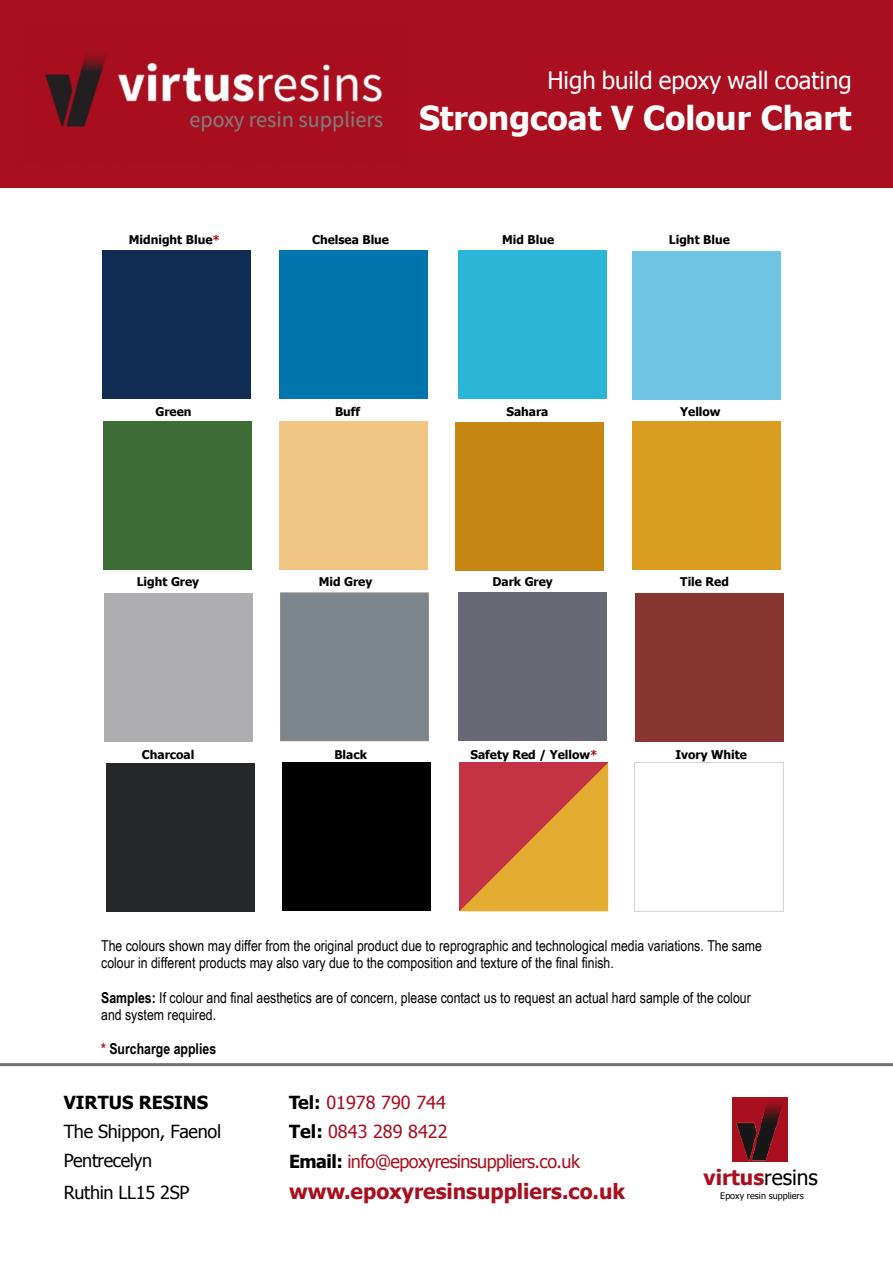
<style>
.page{position:relative;width:893px;height:1263px;background:#fff}
.page>*{position:absolute;margin:0;border:0;box-sizing:border-box;transform-origin:0 0}
.t1{font:700 33px "Tahoma";color:#fff}
.t2{font:24px "Tahoma";color:#fff}
.t3{font:700 21px "Tahoma";color:#a90f1e}
.t4{font:18px/29.2px "Tahoma";letter-spacing:-.03em;color:#a90f1e}
.t5{font:18px/29.2px "Tahoma";letter-spacing:-.015em;color:#000}
.t6{font:700 18px "Tahoma";color:#000}
.t7{font:15px/17.2px "Arial Narrow";color:#000}
.t8{font:700 15px "Arial Narrow";color:#000}
.t9{font:700 12px "Tahoma";color:#000}
.t10{font:9px "Tahoma";color:#000}
.s1{color:#a90f1e}
.s2{font-weight:700}
.s3{font-weight:700;color:#000}
.s4{font-weight:400;color:#000}
</style>
<div class="page">
<div style="left:0;top:0;width:893px;height:187px;background:#a90f1e"></div>
<div style="left:458px;top:250px;width:148px;height:149px;background:#2bb5d7"></div>
<div style="left:280px;top:250px;width:148px;height:149px;background:#0075ad"></div>
<div style="left:102px;top:250px;width:149px;height:149px;background:#102c52"></div>
<div style="left:632px;top:251px;width:149px;height:149px;background:#70c4e4"></div>
<div style="left:632px;top:421px;width:149px;height:149px;background:#da9d20"></div>
<div style="left:455px;top:422px;width:149px;height:148px;background:#c88613"></div>
<div style="left:279px;top:421px;width:149px;height:149px;background:#f1c584"></div>
<div style="left:103px;top:421px;width:149px;height:149px;background:#3d6d34"></div>
<div style="left:635px;top:593px;width:149px;height:148px;background:#89352f"></div>
<div style="left:458px;top:592px;width:149px;height:149px;background:#686974"></div>
<div style="left:280px;top:592px;width:149px;height:149px;background:#7d868c;border:1px solid #8f8883"></div>
<div style="left:104px;top:593px;width:149px;height:149px;background:#aeadaf"></div>
<div style="left:106px;top:763px;width:149px;height:149px;background:#252729"></div>
<div style="left:282px;top:762px;width:149px;height:149px;background:#000"></div>
<svg style="left:459px;top:762px;width:149px;height:149px;background:#d36f39"></svg>
<hr style="left:0;top:1063px;width:893px;height:3px;background:#707372">
<div style="left:634px;top:762px;width:149px;height:149px;background:#fff;border:1px solid #d3d2cd"></div>
<img style="left:44px;top:53px;width:339px;height:79px">
<div style="left:732px;top:1097px;width:56px;height:65px;background:#a90f1e"></div>
<img style="left:736px;top:1102px;width:47px;height:59px">
<h2 class="t2" style="left:547px;top:71px;width:306px">High build epoxy wall coating</h2>
<h1 class="t1" style="left:419px;top:105px;width:434px">Strongcoat V Colour Chart</h1>
<p class="t9" style="left:129px;top:235px;width:93px">Midnight Blue<span class="s1">*</span></p>
<p class="t9" style="left:312px;top:235px;width:79px">Chelsea Blue</p>
<p class="t9" style="left:502px;top:235px;width:54px">Mid Blue</p>
<p class="t9" style="left:669px;top:235px;width:62px">Light Blue</p>
<p class="t9" style="left:155px;top:406px;width:38px">Green</p>
<p class="t9" style="left:335px;top:406px;width:27px">Buff</p>
<p class="t9" style="left:506px;top:406px;width:44px">Sahara</p>
<p class="t9" style="left:680px;top:406px;width:42px">Yellow</p>
<p class="t9" style="left:137px;top:577px;width:64px">Light Grey</p>
<p class="t9" style="left:319px;top:577px;width:55px">Mid Grey</p>
<p class="t9" style="left:492px;top:577px;width:62px">Dark Grey</p>
<p class="t9" style="left:680px;top:577px;width:50px">Tile Red</p>
<p class="t9" style="left:142px;top:749px;width:54px">Charcoal</p>
<p class="t9" style="left:334px;top:749px;width:34px">Black</p>
<p class="t9" style="left:471px;top:749px;width:129px">Safety Red / Yellow<span class="s1">*</span></p>
<p class="t9" style="left:675px;top:749px;width:73px">Ivory White</p>
<p class="t7" style="left:101px;top:938px;width:662px">The colours shown may differ from the original product due to reprographic and technological media variations. The same colour in different products may also vary due to the composition and texture of the final finish.</p>
<p class="t7" style="left:101px;top:990px;width:651px"><span class="s2">Samples:</span> If colour and final aesthetics are of concern, please contact us to request an actual hard sample of the colour and system required.</p>
<p class="t8" style="left:101px;top:1043px;width:117px"><span class="s1">*</span> Surcharge applies</p>
<p class="t6" style="left:64px;top:1095px;width:146px">VIRTUS RESINS</p>
<p class="t5" style="left:64px;top:1118px;width:159px">The Shippon, Faenol<br>Pentrecelyn</p>
<p class="t5" style="left:64px;top:1179px;width:127px">Ruthin LL15 2SP</p>
<p class="t4" style="left:289px;top:1089px;width:292px"><span class="s3">Tel:</span> 01978 790 744<br><span class="s3">Tel:</span> 0843 289 8422<br><span class="s3">Email:</span> info@epoxyresinsuppliers.co.uk</p>
<h3 class="t3" style="left:289px;top:1183px;width:338px">www.epoxyresinsuppliers.co.uk</h3>
<h3 class="t3" style="left:703px;top:1169px;width:116px">virtus<span class="s4">resins</span></h3>
<p class="t10" style="left:720px;top:1192px;width:85px">Epoxy resin suppliers</p>
</div>
